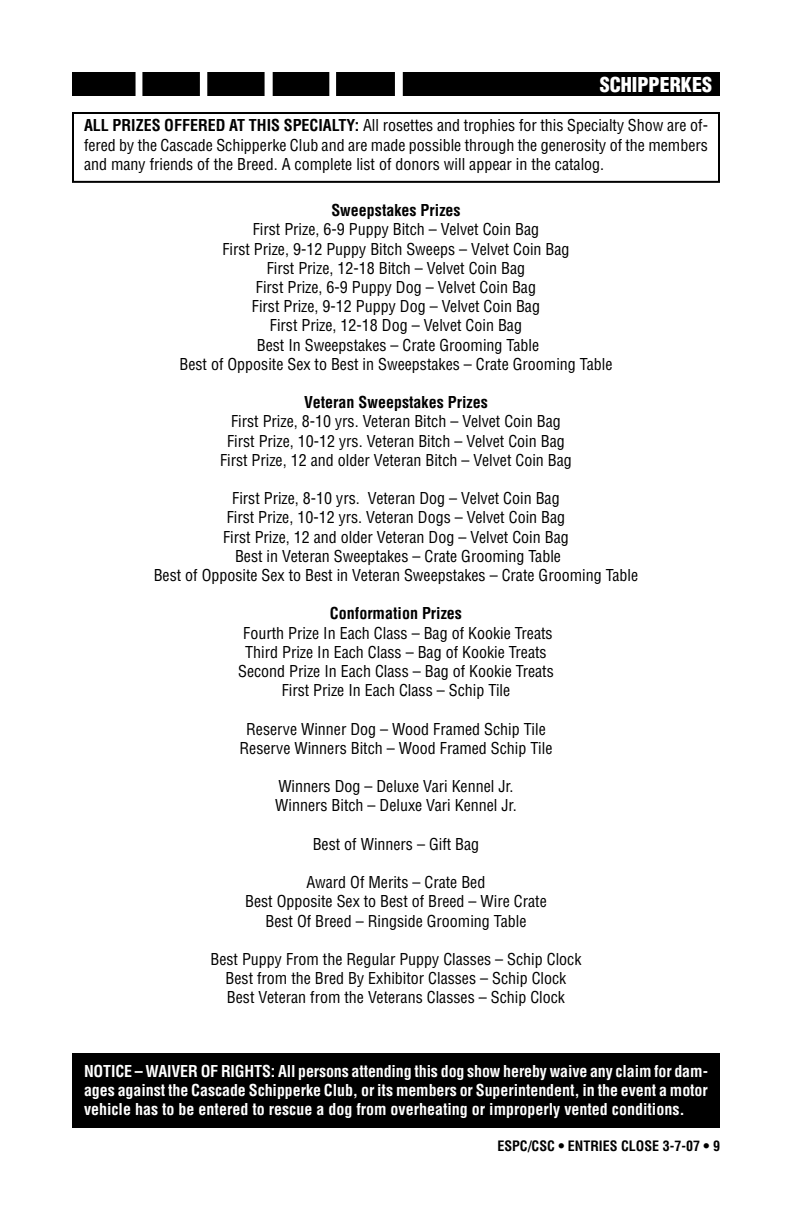
<style>
.page{position:relative;width:792px;height:1224px;background:#fff}
.page>*{position:absolute;margin:0;border:0;box-sizing:border-box;transform-origin:0 0}
.t1{font:900 condensed 20px "Helvetica";color:#fff}
.t2{font:condensed 16px/19.2px "Helvetica";color:#000;text-align:center}
.t3{font:700 condensed 16px/19.2px "Helvetica";color:#fff;text-align:justify}
.t4{font:700 condensed 16px "Helvetica";color:#000}
.t5{font:700 condensed 14px "Helvetica";color:#000}
.s1{font-weight:700}
</style>
<div class="page">
<div style="left:73px;top:1054px;width:646px;height:73px;background:#000"></div>
<div style="left:72px;top:1053px;width:648px;height:75px;border:2px solid #000"></div>
<div style="left:72px;top:112px;width:648px;height:71px;border:2px solid #000"></div>
<div style="left:72px;top:72px;width:648px;height:24px;background:#000"></div>
<hr style="left:134px;top:72px;width:2px;height:24px;background:#000">
<hr style="left:198px;top:72px;width:2px;height:24px;background:#000">
<hr style="left:263px;top:72px;width:2px;height:24px;background:#000">
<hr style="left:327px;top:72px;width:2px;height:24px;background:#000">
<hr style="left:393px;top:72px;width:2px;height:24px;background:#000">
<p class="t1" style="left:600px;top:72px;width:114px">SCHIPPERKES</p>
<p class="t2" style="left:84px;top:116px;width:626px;text-align:justify"><span class="s1">ALL PRIZES OFFERED AT THIS SPECIALTY:</span> All rosettes and trophies for this Specialty Show are of&shy;fered by the Cascade Schipperke Club and are made possible through the generosity of the members and many friends of the Breed. A complete list of donors will appear in the catalog.</p>
<p class="t4" style="left:331px;top:200px;width:131px">Sweepstakes Prizes</p>
<p class="t2" style="left:180px;top:220px;width:434px">First Prize, 6-9 Puppy Bitch – Velvet Coin Bag<br>First Prize, 9-12 Puppy Bitch Sweeps – Velvet Coin Bag<br>First Prize, 12-18 Bitch – Velvet Coin Bag<br>First Prize, 6-9 Puppy Dog – Velvet Coin Bag<br>First Prize, 9-12 Puppy Dog – Velvet Coin Bag<br>First Prize, 12-18 Dog – Velvet Coin Bag<br>Best In Sweepstakes – Crate Grooming Table<br>Best of Opposite Sex to Best in Sweepstakes – Crate Grooming Table</p>
<p class="t4" style="left:304px;top:392px;width:185px">Veteran Sweepstakes Prizes</p>
<p class="t2" style="left:220px;top:412px;width:353px">First Prize, 8-10 yrs. Veteran Bitch – Velvet Coin Bag<br>First Prize, 10-12 yrs. Veteran Bitch – Velvet Coin Bag<br>First Prize, 12 and older Veteran Bitch – Velvet Coin Bag</p>
<p class="t2" style="left:154px;top:489px;width:486px">First Prize, 8-10 yrs. Veteran Dog – Velvet Coin Bag<br>First Prize, 10-12 yrs. Veteran Dogs – Velvet Coin Bag<br>First Prize, 12 and older Veteran Dog – Velvet Coin Bag<br>Best in Veteran Sweeptakes – Crate Grooming Table<br>Best of Opposite Sex to Best in Veteran Sweepstakes – Crate Grooming Table</p>
<p class="t4" style="left:330px;top:604px;width:134px">Conformation Prizes</p>
<p class="t2" style="left:238px;top:623px;width:317px">Fourth Prize In Each Class – Bag of Kookie Treats Third Prize In Each Class – Bag of Kookie Treats Second Prize In Each Class – Bag of Kookie Treats First Prize In Each Class – Schip Tile</p>
<p class="t2" style="left:240px;top:719px;width:314px">Reserve Winner Dog – Wood Framed Schip Tile<br>Reserve Winners Bitch – Wood Framed Schip Tile</p>
<p class="t2" style="left:275px;top:777px;width:243px;text-align:left">Winners Dog – Deluxe Vari Kennel Jr.<br>Winners Bitch – Deluxe Vari Kennel Jr.</p>
<p class="t2" style="left:313px;top:834px;width:168px">Best of Winners – Gift Bag</p>
<p class="t2" style="left:245px;top:873px;width:303px">Award Of Merits – Crate Bed<br>Best Opposite Sex to Best of Breed – Wire Crate<br>Best Of Breed – Ringside Grooming Table</p>
<p class="t2" style="left:210px;top:949px;width:373px">Best Puppy From the Regular Puppy Classes – Schip Clock<br>Best from the Bred By Exhibitor Classes – Schip Clock<br>Best Veteran from the Veterans Classes – Schip Clock</p>
<p class="t3" style="left:84px;top:1061px;width:626px">NOTICE – WAIVER OF RIGHTS: All persons attending this dog show hereby waive any claim for dam&shy;ages against the Cascade Schipperke Club, or its members or Superintendent, in the event a motor vehicle has to be entered to rescue a dog from overheating or improperly vented conditions.</p>
<p class="t5" style="left:497px;top:1137px;width:214px">ESPC/CSC • ENTRIES CLOSE 3-7-07 •</p>
</div>
